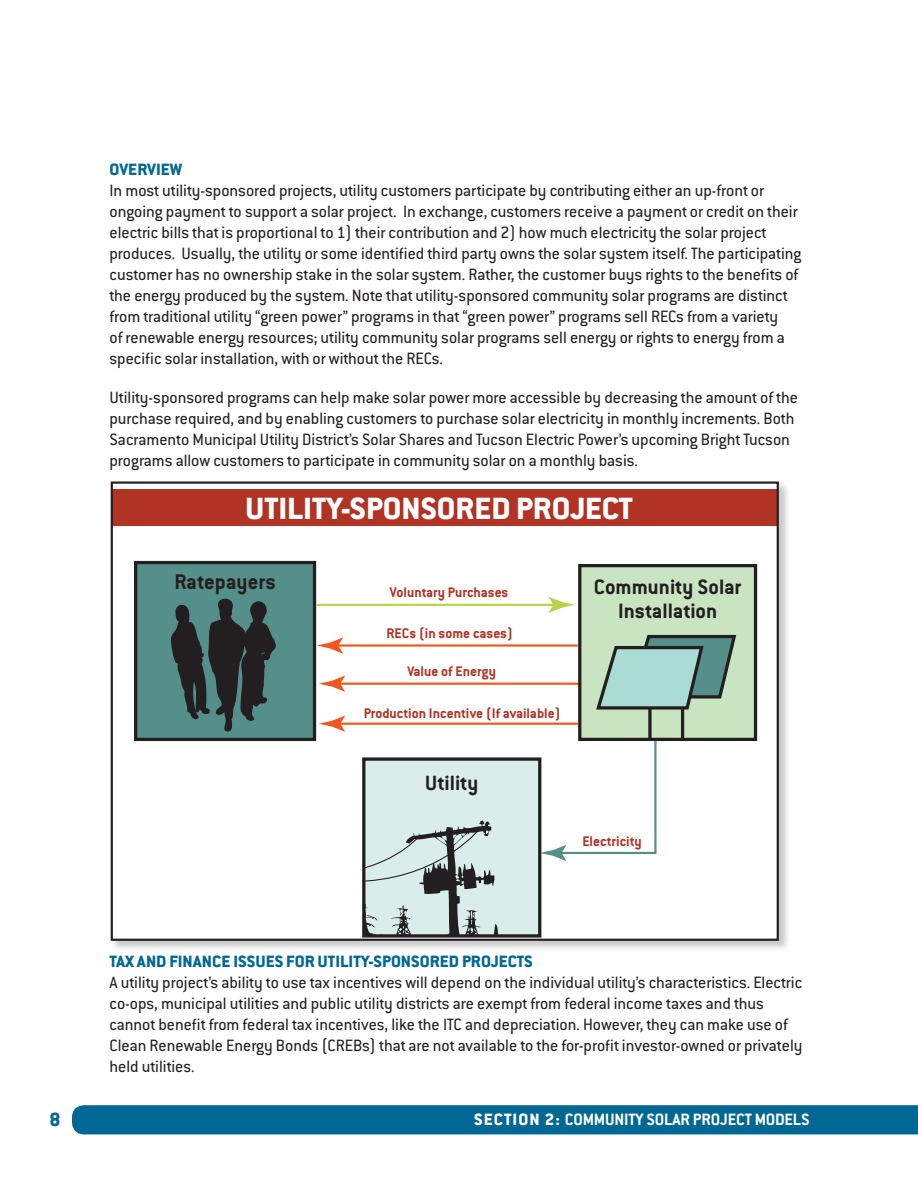
<style>
.page{position:relative;width:918px;height:1188px;background:#fff}
.page>*{position:absolute;margin:0;border:0;box-sizing:border-box;transform-origin:0 0}
.t1{font:800 33.75px "Conduit ITC Std";color:#fff}
.t2{font:700 23.25px "Conduit ITC Std";color:#231f20}
.t3{font:700 22.8px/24.5px "Conduit ITC Std";color:#231f20;text-align:center}
.t4{font:700 22.65px "Conduit ITC Std";color:#231f20}
.t5{font:800 21px "Conduit ITC Std";color:#006893}
.t6{font:18px/21px "Conduit ITC Std";color:#231f20}
.t7{font:800 18px "Conduit ITC Std";color:#006893}
.t8{font:700 18px "Conduit ITC Std";letter-spacing:-.01em;color:#fff}
.t9{font:700 15.3px "Conduit ITC Std";color:#b03324}
.s1{font-weight:800}
</style>
<div class="page">
<div style="left:72px;top:1105px;width:846px;height:29px;background:#006893"></div>
<div style="left:110px;top:481px;width:680px;height:471px;background:#231f20;opacity:.25"></div>
<div style="left:112px;top:483px;width:666px;height:457px;background:#fff"></div>
<hr style="left:317px;top:604px;width:240px;height:2px;background:#b6d34b">
<svg style="left:549px;top:597px;width:26px;height:16px"></svg>
<hr style="left:336px;top:683px;width:244px;height:2px;background:#f15821">
<svg style="left:319px;top:676px;width:26px;height:16px"></svg>
<hr style="left:654px;top:739px;width:3px;height:115px;background:#558f8a">
<hr style="left:336px;top:723px;width:242px;height:2px;background:#f15821">
<svg style="left:319px;top:716px;width:26px;height:16px"></svg>
<hr style="left:558px;top:852px;width:97px;height:2px;background:#558f8a">
<svg style="left:541px;top:845px;width:25px;height:16px"></svg>
<div style="left:112px;top:490px;width:666px;height:36px;background:#b03324"></div>
<div style="left:136px;top:563px;width:179px;height:176px;background:#558f8a"></div>
<div style="left:134px;top:561px;width:182px;height:180px;border:3px solid #231f20"></div>
<div style="left:364px;top:759px;width:176px;height:177px;background:#d9eeea"></div>
<div style="left:362px;top:757px;width:179px;height:181px;border:3px solid #231f20"></div>
<svg style="left:364px;top:821px;width:138px;height:115px"></svg>
<svg style="left:171px;top:599px;width:105px;height:133px"></svg>
<div style="left:580px;top:566px;width:176px;height:173px;background:#c9e4c0"></div>
<hr style="left:681px;top:679px;width:3px;height:59px;background:#231f20">
<svg style="left:648px;top:712px;width:4px;height:25px"></svg>
<svg style="left:596px;top:634px;width:141px;height:78px"></svg>
<div style="left:578px;top:564px;width:179px;height:177px;border:3px solid #231f20"></div>
<hr style="left:334px;top:644px;width:244px;height:3px;background:#f15821">
<svg style="left:317px;top:637px;width:26px;height:17px"></svg>
<div style="left:111px;top:482px;width:668px;height:459px;border:2px solid #231f20"></div>
<p class="t7" style="left:110px;top:159px;width:74px">OVERVIEW</p>
<p class="t6" style="left:110px;top:180px;width:693px">In most utility-sponsored projects, utility customers participate by contributing either an up-front or ongoing payment to support a solar project. In exchange, customers receive a payment or credit on their electric bills that is proportional to 1) their contribution and 2) how much electricity the solar project produces. Usually, the utility or some identified third party owns the solar system itself. The participating customer has no ownership stake in the solar system. Rather, the customer buys rights to the benefits of the energy produced by the system. Note that utility-sponsored community solar programs are distinct from traditional utility “green power” programs in that “green power” programs sell RECs from a variety<br>of renewable energy resources; utility community solar programs sell energy or rights to energy from a specific solar installation, with or without the RECs.</p>
<p class="t6" style="left:110px;top:387px;width:690px">Utility-sponsored programs can help make solar power more accessible by decreasing the amount of the purchase required, and by enabling customers to purchase solar electricity in monthly increments. Both Sacramento Municipal Utility District’s Solar Shares and Tucson Electric Power’s upcoming Bright Tucson programs allow customers to participate in community solar on a monthly basis.</p>
<h1 class="t1" style="left:245px;top:488px;width:389px">UTILITY-SPONSORED PROJECT</h1>
<p class="t2" style="left:174px;top:567px;width:103px">Ratepayers</p>
<p class="t9" style="left:390px;top:583px;width:120px">Voluntary Purchases</p>
<p class="t9" style="left:386px;top:624px;width:128px">RECs (in some cases)</p>
<p class="t9" style="left:407px;top:662px;width:90px">Value of Energy</p>
<p class="t9" style="left:364px;top:704px;width:198px">Production Incentive (If available)</p>
<p class="t4" style="left:425px;top:769px;width:55px">Utility</p>
<p class="t3" style="left:594px;top:574px;width:149px">Community Solar<br>Installation</p>
<p class="t9" style="left:582px;top:832px;width:61px">Electricity</p>
<p class="t7" style="left:110px;top:951px;width:425px">TAX AND FINANCE ISSUES FOR UTILITY-SPONSORED PROJECTS</p>
<p class="t6" style="left:110px;top:972px;width:694px">A utility project’s ability to use tax incentives will depend on the individual utility’s characteristics. Electric co-ops, municipal utilities and public utility districts are exempt from federal income taxes and thus cannot benefit from federal tax incentives, like the ITC and depreciation. However, they can make use of Clean Renewable Energy Bonds (CREBs) that are not available to the for-profit investor-owned or privately held utilities.</p>
<p class="t5" style="left:49px;top:1107px;width:13px">8</p>
<p class="t8" style="left:474px;top:1108px;width:337px"><span class="s1">SECTION 2:</span> COMMUNITY SOLAR PROJECT MODELS</p>
</div>
